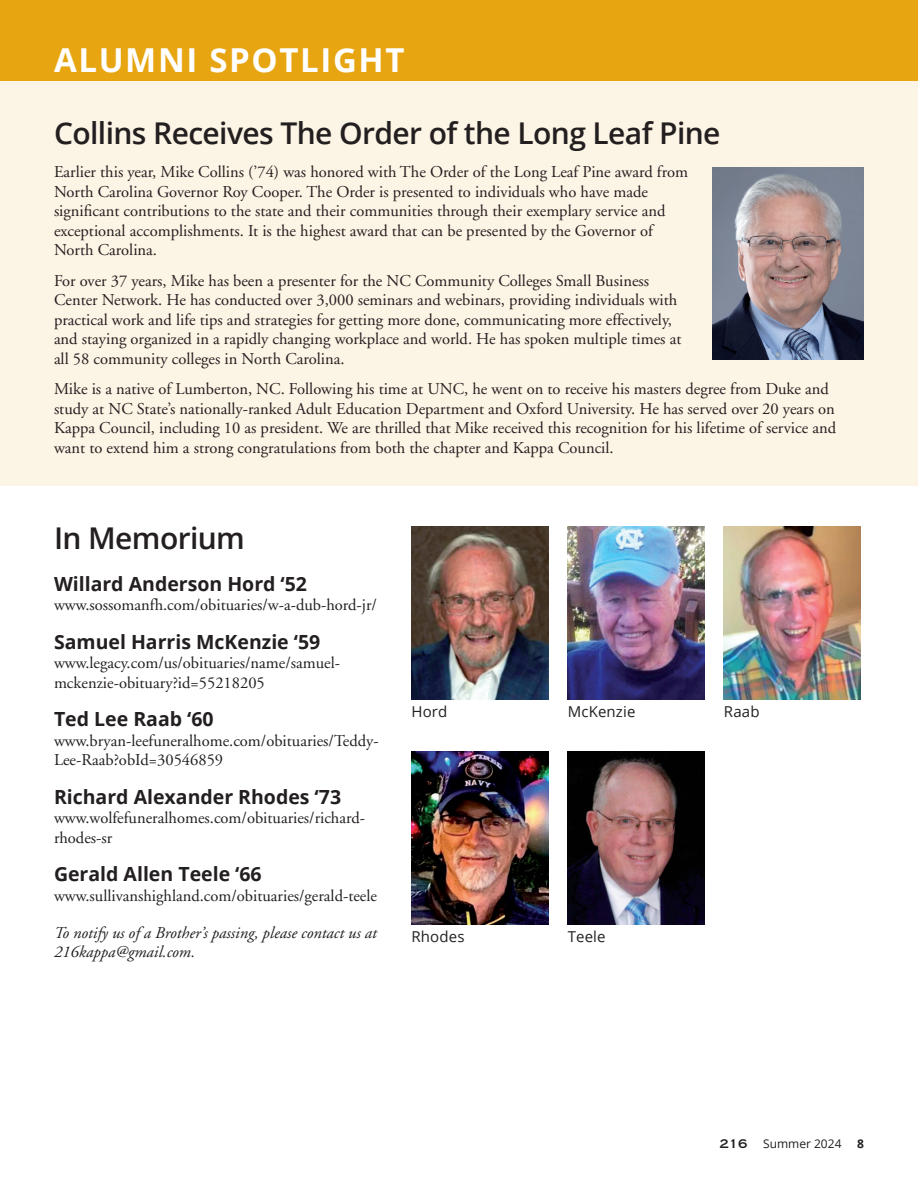
<style>
.page{position:relative;width:918px;height:1188px;background:#fff}
.page>*{position:absolute;margin:0;border:0;box-sizing:border-box;transform-origin:0 0}
.t1{font:700 33px "Open Sans";letter-spacing:.05em;color:#fff}
.t2{font:600 30px "Open Sans";letter-spacing:-.02em;color:#231f20}
.t3{font:700 19.5px "Open Sans";color:#231f20}
.t4{font:16.5px/19.5px "Adobe Garamond";color:#231f20}
.t5{font:italic 16.5px/19.5px "Adobe Garamond";color:#231f20}
.t6{font:15px "Open Sans";letter-spacing:.01em;color:#231f20}
.t7{font:12px "Open Sans";color:#231f20}
.t8{font:12px "Copperplate Thirty One AB";color:#231f20}
.t9{font:700 12px "Open Sans";color:#231f20}
</style>
<div class="page">
<img style="left:411px;top:751px;width:137px;height:173px">
<div style="left:0;top:0;width:918px;height:486px;background:#fcf4e4"></div>
<div style="left:0;top:0;width:918px;height:81px;background:#e7a512"></div>
<img style="left:712px;top:167px;width:152px;height:193px">
<img style="left:568px;top:526px;width:136px;height:174px">
<img style="left:724px;top:526px;width:137px;height:174px">
<img style="left:568px;top:751px;width:136px;height:173px">
<img style="left:411px;top:526px;width:137px;height:174px">
<h1 class="t1" style="left:54px;top:37px;width:352px">ALUMNI SPOTLIGHT</h1>
<h2 class="t2" style="left:54px;top:113px;width:668px">Collins Receives The Order of the Long Leaf Pine</h2>
<p class="t4" style="left:54px;top:163px;width:636px">Earlier this year, Mike Collins (’74) was honored with The Order of the Long Leaf Pine award from North Carolina Governor Roy Cooper. The Order is presented to individuals who have made significant contributions to the state and their communities through their exemplary service and exceptional accomplishments. It is the highest award that can be presented by the Governor of North Carolina.</p>
<p class="t4" style="left:54px;top:271px;width:629px">For over 37 years, Mike has been a presenter for the NC Community Colleges Small Business Center Network. He has conducted over 3,000 seminars and webinars, providing individuals with practical work and life tips and strategies for getting more done, communicating more effectively, and staying organized in a rapidly changing workplace and world. He has spoken multiple times at all 58 community colleges in North Carolina.</p>
<p class="t4" style="left:54px;top:380px;width:784px">Mike is a native of Lumberton, NC. Following his time at UNC, he went on to receive his masters degree from Duke and study at NC State’s nationally-ranked Adult Education Department and Oxford University. He has served over 20 years on Kappa Council, including 10 as president. We are thrilled that Mike received this recognition for his lifetime of service and want to extend him a strong congratulations from both the chapter and Kappa Council.</p>
<h2 class="t2" style="left:54px;top:518px;width:193px">In Memorium</h2>
<p class="t3" style="left:54px;top:570px;width:255px">Willard Anderson Hord ‘52</p>
<p class="t4" style="left:54px;top:596px;width:324px">www.sossomanfh.com/obituaries/w-a-dub-hord-jr/</p>
<p class="t3" style="left:54px;top:628px;width:268px">Samuel Harris McKenzie ‘59</p>
<p class="t4" style="left:54px;top:654px;width:288px">www.legacy.com/us/obituaries/name/samuel&shy;mckenzie-obituary?id=55218205</p>
<p class="t3" style="left:54px;top:705px;width:161px">Ted Lee Raab ‘60</p>
<p class="t4" style="left:54px;top:731px;width:326px">www.bryan-leefuneralhome.com/obituaries/Teddy-<br>Lee-Raab?obId=30546859</p>
<p class="t3" style="left:54px;top:783px;width:289px">Richard Alexander Rhodes ‘73</p>
<p class="t4" style="left:54px;top:809px;width:313px">www.wolfefuneralhomes.com/obituaries/richard&shy;rhodes-sr</p>
<p class="t3" style="left:54px;top:861px;width:209px">Gerald Allen Teele ‘66</p>
<p class="t4" style="left:54px;top:886px;width:325px">www.sullivanshighland.com/obituaries/gerald-teele</p>
<p class="t5" style="left:54px;top:924px;width:324px">To notify us of a Brother’s passing, please contact us at<br>216kappa@gmail.com.</p>
<p class="t6" style="left:411px;top:702px;width:37px">Hord</p>
<p class="t6" style="left:411px;top:926px;width:55px">Rhodes</p>
<p class="t6" style="left:568px;top:702px;width:69px">McKenzie</p>
<p class="t6" style="left:724px;top:702px;width:37px">Raab</p>
<p class="t6" style="left:568px;top:926px;width:39px">Teele</p>
<p class="t8" style="left:720px;top:1137px;width:30px">216</p>
<p class="t7" style="left:763px;top:1136px;width:80px">Summer 2024</p>
<p class="t9" style="left:857px;top:1136px;width:8px">8</p>
</div>
